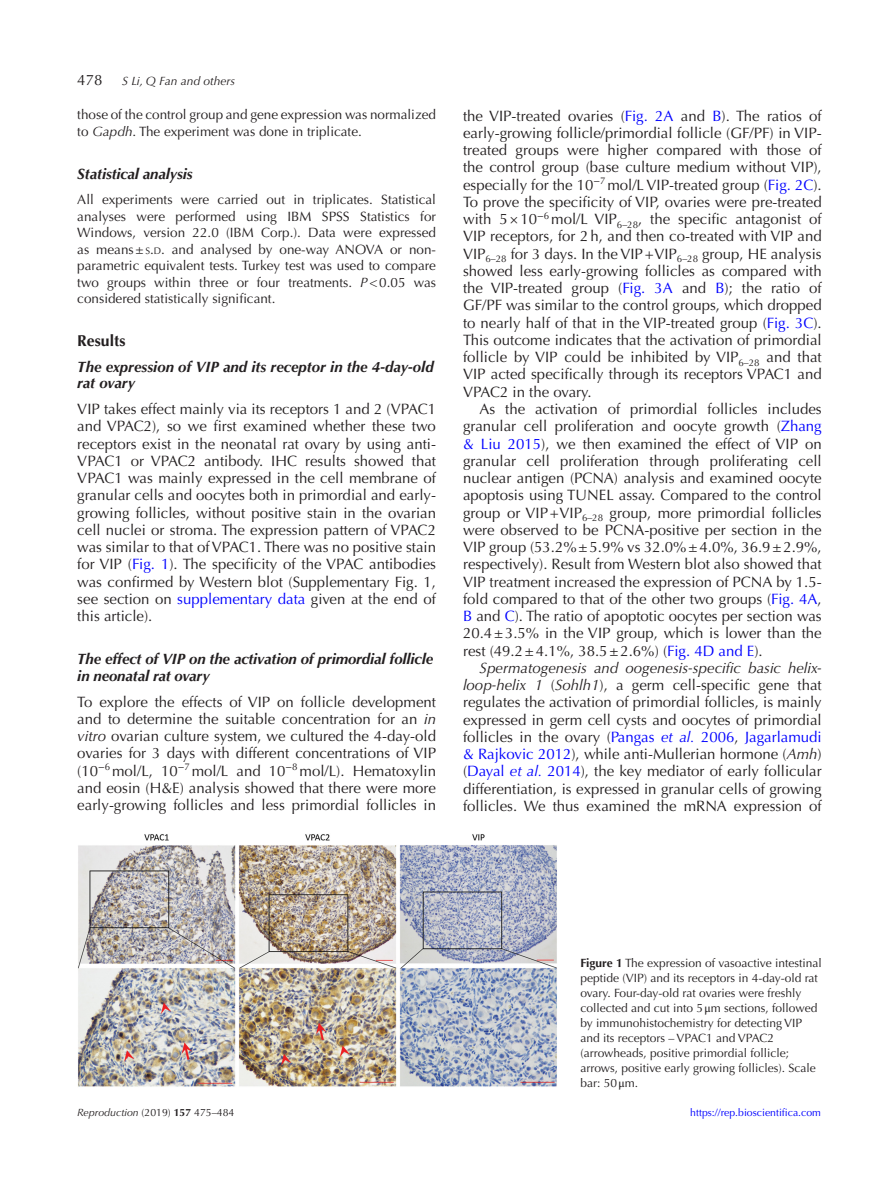
<style>
.page{position:relative;width:893px;height:1187px;background:#fff}
.page>*{position:absolute;margin:0;border:0;box-sizing:border-box;transform-origin:0 0}
.t1{font:700 15.75px "Optima LT Std";color:#231f20}
.TXT{font:15px/17.2px "Optima LT Std";color:#231f20;text-align:justify}
.TXI{font:15px/17.2px "Optima LT Std";color:#231f20;text-align:justify}
.H2-H1{font:italic 700 15px/16.5px "Optima LT Std";letter-spacing:-.01em;color:#231f20}
.TXT_M{font:13.5px/16.5px "Optima LT Std";color:#231f20}
.FC{font:12px/15px "Optima LT Std";color:#231f20}
.t2{font:italic 12px "Optima LT Std";color:#231f20}
.t3{font:10.5px "Optima LT Std";color:#00f}
.t4{font:10.5px "Optima LT Std";color:#231f20}
.s1{font-style:italic}
.s2{font-size:9.45px}
.s3{font-style:inherit}
.s4{color:#00f}
.s5{font-style:italic;color:#00f}
.s6{font-weight:700}
.s7{font-family:"STIX General"}
</style>
<div class="page">
<img style="left:78px;top:834px;width:479px;height:253px">
<p class="TXT" style="left:77px;top:71px;width:27px">478</p>
<p class="t2" style="left:122px;top:74px;width:114px">S Li, Q Fan and others</p>
<p class="TXT_M" style="left:77px;top:107px;width:360px">those of the control group and gene expression was normalized to <span class="s1">Gapdh</span>. The experiment was done in triplicate.</p>
<h2 class="H2-H1" style="left:77px;top:166px;width:117px">Statistical analysis</h2>
<p class="TXT_M" style="left:77px;top:192px;width:360px;text-align:justify">All experiments were carried out in triplicates. Statistical analyses were performed using IBM SPSS Statistics for Windows, version 22.0 (IBM Corp.). Data were expressed as means± <span class="s2">s</span><span class="s3">.</span><span class="s2">d</span><span class="s3">.</span> and analysed by one-way ANOVA or non&shy;parametric equivalent tests. Turkey test was used to compare two groups within three or four treatments. <span class="s1">P</span>&lt;0.05 was considered statistically significant.</p>
<h1 class="t1" style="left:77px;top:332px;width:50px">Results</h1>
<p class="H2-H1" style="left:77px;top:358px;width:358px">The expression of VIP and its receptor in the 4-day-old rat ovary</p>
<p class="TXT" style="left:77px;top:400px;width:360px">VIP takes effect mainly via its receptors 1 and 2 (VPAC1 and VPAC2), so we first examined whether these two receptors exist in the neonatal rat ovary by using anti-VPAC1 or VPAC2 antibody. IHC results showed that VPAC1 was mainly expressed in the cell membrane of granular cells and oocytes both in primordial and early&shy;growing follicles, without positive stain in the ovarian cell nuclei or stroma. The expression pattern of VPAC2 was similar to that of VPAC1. There was no positive stain for VIP (<span class="s4">Fig. 1</span>). The specificity of the VPAC antibodies was confirmed by Western blot (Supplementary Fig. 1, see section on <span class="s4">supplementary data</span> given at the end of this article).</p>
<h2 class="H2-H1" style="left:77px;top:651px;width:357px">The effect of VIP on the activation of primordial follicle in neonatal rat ovary</h2>
<p class="TXT" style="left:77px;top:693px;width:360px">To explore the effects of VIP on follicle development and to determine the suitable concentration for an <span class="s1">in vitro</span> ovarian culture system, we cultured the 4-day-old ovaries for 3 days with different concentrations of VIP (10<sup>−</sup><sup>6</sup> mol/L, 10<sup>−</sup><sup>7</sup> mol/L and 10<sup>−</sup><sup>8</sup> mol/L). Hematoxylin and eosin (H&amp;E) analysis showed that there were more early-growing follicles and less primordial follicles in</p>
<p class="TXT" style="left:463px;top:107px;width:360px">the VIP-treated ovaries (<span class="s4">Fig. 2A</span> and <span class="s4">B</span>). The ratios of early-growing follicle/primordial follicle (GF/PF) in VIP&shy;treated groups were higher compared with those of the control group (base culture medium without VIP), especially for the 10<sup>−</sup><sup>7</sup> mol/L VIP-treated group (<span class="s4">Fig. 2C</span>).<br>To prove the specificity of VIP, ovaries were pre-treated with 5×10<sup>−</sup><sup>6</sup> mol/L VIP<sub>6–28</sub>, the specific antagonist of VIP receptors, for 2h, and then co-treated with VIP and VIP<sub>6–28</sub> for 3 days. In the VIP+VIP<sub>6–28</sub> group, HE analysis showed less early-growing follicles as compared with the VIP-treated group (<span class="s4">Fig. 3A</span> and <span class="s4">B</span>); the ratio of GF/PF was similar to the control groups, which dropped to nearly half of that in the VIP-treated group (<span class="s4">Fig. 3C</span>).<br>This outcome indicates that the activation of primordial follicle by VIP could be inhibited by VIP<sub>6–28</sub> and that VIP acted specifically through its receptors VPAC1 and VPAC2 in the ovary.</p>
<p class="TXI" style="left:463px;top:400px;width:360px;text-indent:16px">As the activation of primordial follicles includes granular cell proliferation and oocyte growth (<span class="s4">Zhang &amp; Liu 2015</span>), we then examined the effect of VIP on granular cell proliferation through proliferating cell nuclear antigen (PCNA) analysis and examined oocyte apoptosis using TUNEL assay. Compared to the control group or VIP+VIP<sub>6–28</sub> group, more primordial follicles were observed to be PCNA-positive per section in the VIP group (53.2%±5.9% vs 32.0%±4.0%, 36.9±2.9%, respectively). Result from Western blot also showed that VIP treatment increased the expression of PCNA by 1.5- fold compared to that of the other two groups (<span class="s4">Fig. 4A</span>, <span class="s4">B</span> and <span class="s4">C</span>). The ratio of apoptotic oocytes per section was 20.4±3.5% in the VIP group, which is lower than the rest (49.2±4.1%, 38.5±2.6%) (<span class="s4">Fig. 4D and E</span>).</p>
<p class="TXI" style="left:463px;top:659px;width:360px;text-indent:16px"><span class="s1">Spermatogenesis and oogenesis-specific basic helix&shy;loop-helix 1</span> (<span class="s1">Sohlh1</span>), a germ cell-specific gene that regulates the activation of primordial follicles, is mainly expressed in germ cell cysts and oocytes of primordial follicles in the ovary (<span class="s4">Pangas</span> <span class="s5">et al.</span> <span class="s4">2006</span>, <span class="s4">Jagarlamudi &amp; Rajkovic 2012</span>), while anti-Mullerian hormone (<span class="s1">Amh</span>) (<span class="s4">Dayal</span> <span class="s5">et al.</span> <span class="s4">2014</span>), the key mediator of early follicular differentiation, is expressed in granular cells of growing follicles. We thus examined the mRNA expression of</p>
<p class="FC" style="left:580px;top:955px;width:243px"><span class="s6">Figure 1</span> The expression of vasoactive intestinal peptide (VIP) and its receptors in 4-day-old rat ovary. Four-day-old rat ovaries were freshly collected and cut into 5<span class="s7">μ</span>m sections, followed by immunohistochemistry for detecting VIP and its receptors – VPAC1 and VPAC2 (arrowheads, positive primordial follicle; arrows, positive early growing follicles). Scale bar: 50<span class="s7">μ</span>m.</p>
<p class="t4" style="left:77px;top:1105px;width:159px"><span class="s1">Reproduction</span> (2019) <span class="s6">157</span> 475–484</p>
<p class="t3" style="left:690px;top:1105px;width:132px">https://rep.bioscientifica.com</p>
</div>
